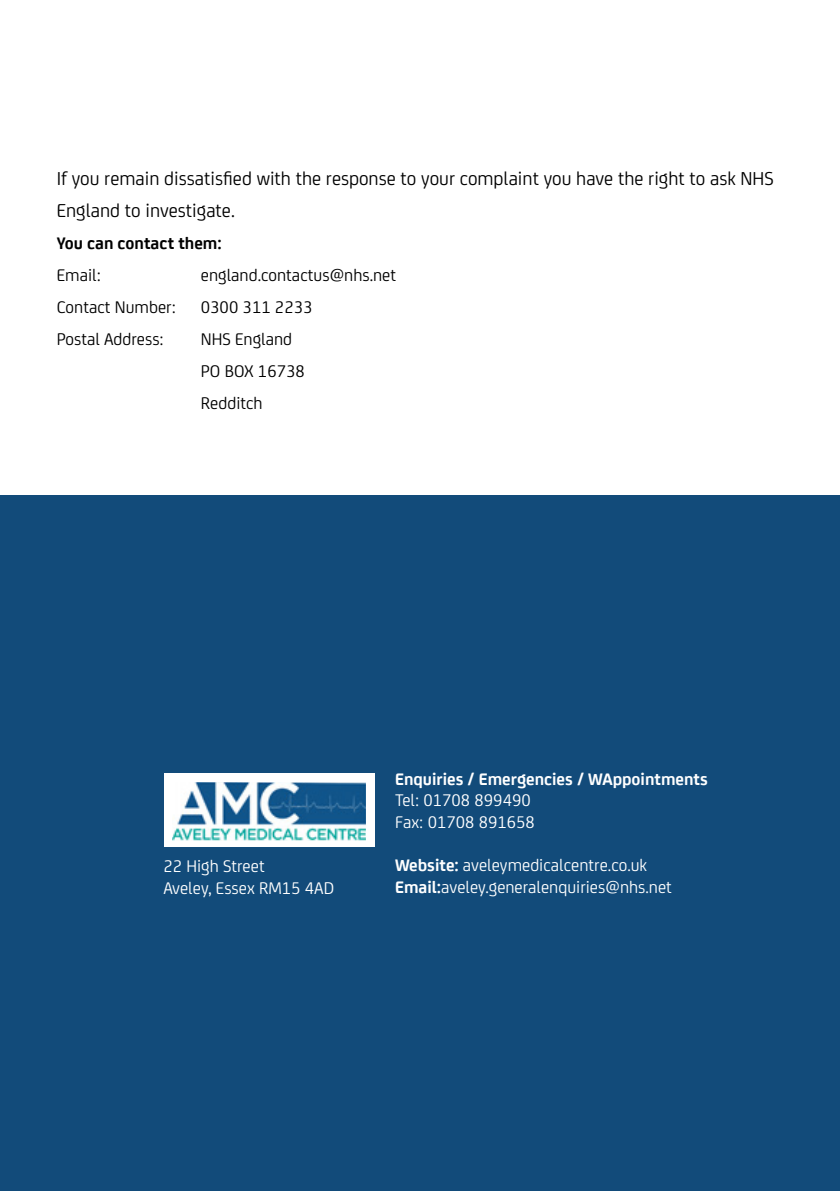
<style>
.page{position:relative;width:840px;height:1191px;background:#fff}
.page>*{position:absolute;margin:0;border:0;box-sizing:border-box;transform-origin:0 0}
.t1{font:20px/32px "FS Joey";color:#000}
.t2{font:18px/21.6px "FS Joey";color:#fff}
.t3{font:18px/32px "FS Joey";color:#000}
.t4{font:700 18px "FS Joey";color:#fff}
.t5{font:700 18px "FS Joey";color:#000}
.s1{font-weight:700}
</style>
<div class="page">
<div style="left:0;top:495px;width:839px;height:696px;background:#124b7a"></div>
<div style="left:164px;top:773px;width:210px;height:74px;background:#fff"></div>
<img style="left:172px;top:782px;width:193px;height:58px">
<p class="t1" style="left:57px;top:161px;width:718px">If you remain dissatisfied with the response to your complaint you have the right to ask NHS<br>England to investigate.</p>
<p class="t5" style="left:57px;top:230px;width:166px">You can contact them:</p>
<p class="t3" style="left:57px;top:258px;width:46px">Email:</p>
<p class="t3" style="left:201px;top:258px;width:197px">england.contactus@nhs.net</p>
<p class="t3" style="left:57px;top:290px;width:120px">Contact Number:</p>
<p class="t3" style="left:201px;top:290px;width:113px">0300 311 2233</p>
<p class="t3" style="left:57px;top:322px;width:108px">Postal Address:</p>
<p class="t3" style="left:201px;top:322px;width:105px">NHS England<br>PO BOX 16738<br>Redditch</p>
<p class="t2" style="left:163px;top:854px;width:172px">22 High Street<br>Aveley, Essex RM15 4AD</p>
<p class="t4" style="left:395px;top:765px;width:314px">Enquiries / Emergencies / WAppointments</p>
<p class="t2" style="left:395px;top:788px;width:141px">Tel: 01708 899490<br>Fax: 01708 891658</p>
<p class="t2" style="left:395px;top:853px;width:278px"><span class="s1">Website:</span> aveleymedicalcentre.co.uk<br><span class="s1">Email:</span>aveley.generalenquiries@nhs.net</p>
</div>
